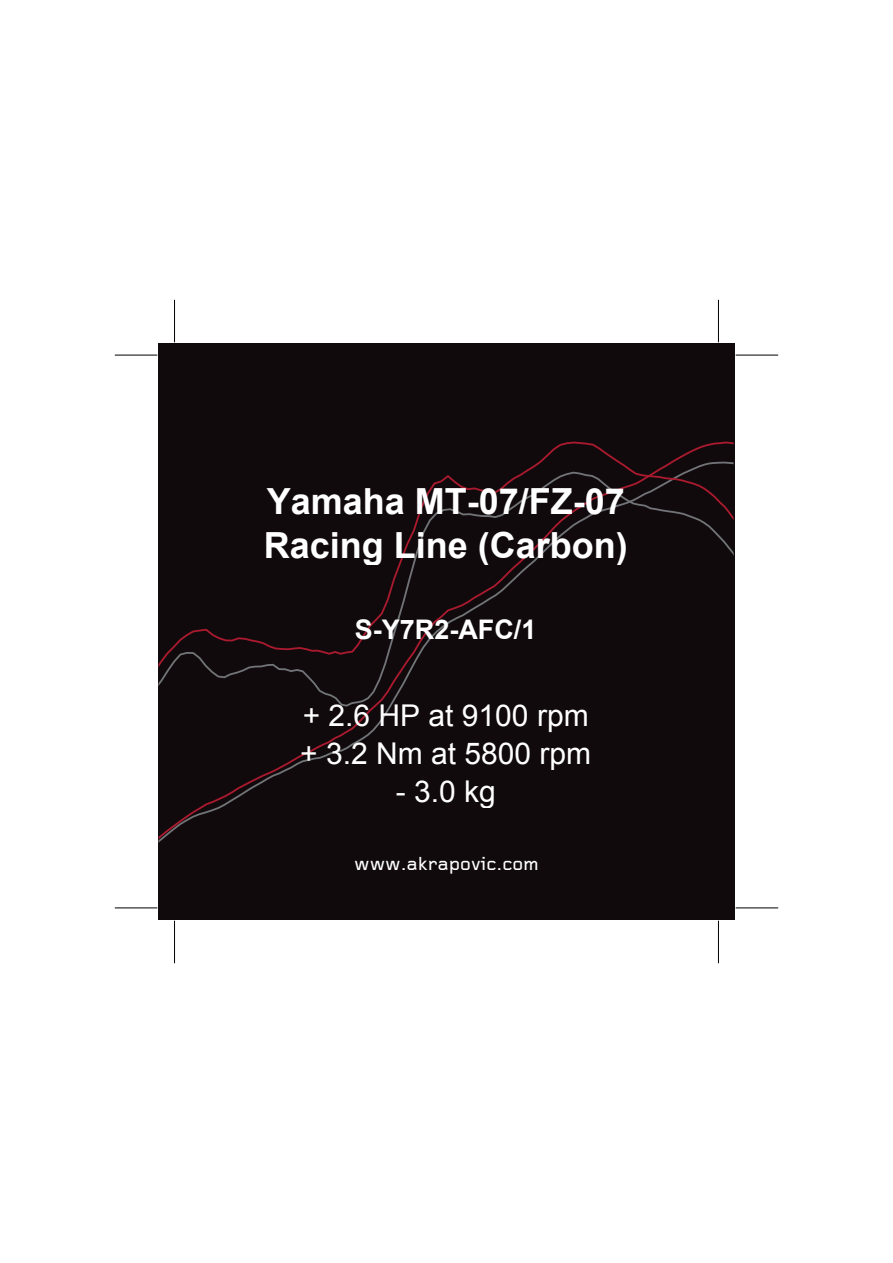
<style>
.page{position:relative;width:893px;height:1263px;background:#fff}
.page>*{position:absolute;margin:0;border:0;box-sizing:border-box;transform-origin:0 0}
.t1{font:700 36px/43.3px "Arial";color:#fff}
.t2{font:30px/37.8px "Arial";color:#fff}
.t3{font:700 27px "Arial";color:#fff}
.t4{font:500 19.5px "Foundry Gridnik";color:#fff}
</style>
<div class="page">
<div style="left:158px;top:343px;width:577px;height:577px;background:#110a0c"></div>
<svg style="left:158px;top:441px;width:576px;height:402px"></svg>
<hr style="left:115px;top:355px;width:42px;height:1px;background:#000">
<hr style="left:174px;top:300px;width:1px;height:42px;background:#000">
<hr style="left:115px;top:908px;width:42px;height:1px;background:#000">
<hr style="left:174px;top:921px;width:1px;height:42px;background:#000">
<hr style="left:736px;top:355px;width:42px;height:1px;background:#000">
<hr style="left:718px;top:300px;width:1px;height:42px;background:#000">
<hr style="left:736px;top:908px;width:42px;height:1px;background:#000">
<hr style="left:718px;top:921px;width:1px;height:42px;background:#000">
<p class="t1" style="left:264px;top:481px;width:366px">Yamaha MT-07/FZ-07<br>Racing Line (Carbon)</p>
<p class="t3" style="left:355px;top:611px;width:183px">S-Y7R2-AFC/1</p>
<p class="t2" style="left:300px;top:697px;width:292px">+ 2.6 HP at 9100 rpm + 3.2 Nm at 5800 rpm</p>
<p class="t2" style="left:396px;top:772px;width:102px">- 3.0 kg</p>
<p class="t4" style="left:354px;top:853px;width:186px">www.akrapovic.com</p>
</div>
